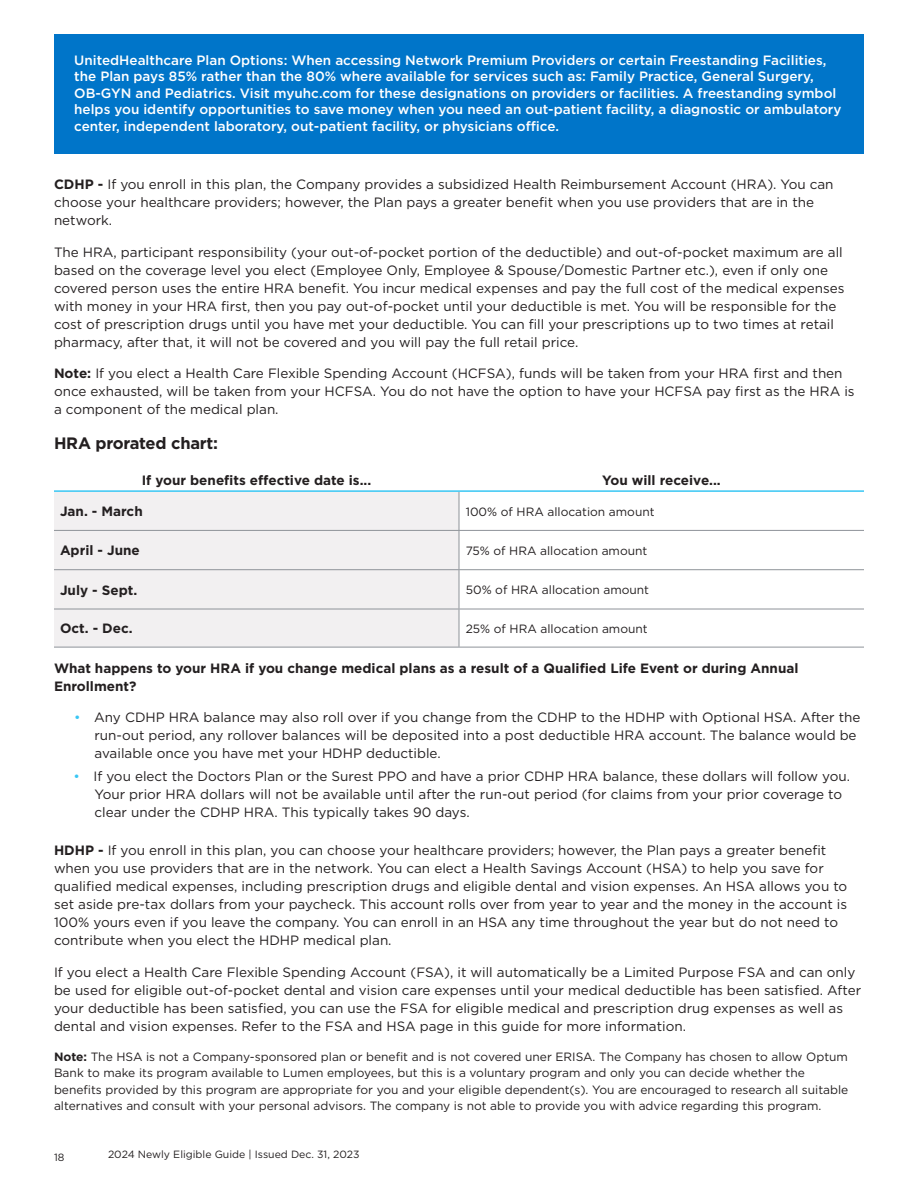
<style>
.page{position:relative;width:918px;height:1188px;background:#fff}
.page>*{position:absolute;margin:0;border:0;box-sizing:border-box;transform-origin:0 0}
.t1{font:700 16.5px "Gotham";letter-spacing:-.015em;color:#231f20}
.t2{font:13.5px/18px "Gotham";color:#231f20}
.t3{font:500 13.5px/16.5px "Gotham";color:#fff}
.t4{font:700 13.5px/18px "Gotham";color:#231f20}
.t5{font:12px/16.5px "Gotham";color:#231f20}
.t6{font:10.5px "Gotham";color:#231f20}
.s1{font-weight:700}
.s2{color:#38c6f4}
</style>
<div class="page">
<div style="left:54px;top:34px;width:810px;height:120px;background:#0075c9"></div>
<div style="left:54px;top:492px;width:405px;height:155px;background:#f2f0f1"></div>
<hr style="left:459px;top:492px;width:1px;height:38px;background:#8e9399">
<hr style="left:54px;top:530px;width:405px;height:1px;background:#8e9399">
<hr style="left:459px;top:530px;width:405px;height:1px;background:#8e9399">
<hr style="left:459px;top:531px;width:1px;height:38px;background:#8e9399">
<hr style="left:54px;top:569px;width:405px;height:1px;background:#8e9399">
<hr style="left:459px;top:569px;width:405px;height:1px;background:#8e9399">
<hr style="left:459px;top:570px;width:1px;height:39px;background:#8e9399">
<hr style="left:54px;top:609px;width:405px;height:1px;background:#8e9399">
<hr style="left:459px;top:609px;width:405px;height:1px;background:#8e9399">
<hr style="left:459px;top:609px;width:1px;height:38px;background:#8e9399">
<hr style="left:54px;top:647px;width:405px;height:1px;background:#8e9399">
<hr style="left:459px;top:647px;width:405px;height:1px;background:#8e9399">
<hr style="left:54px;top:490px;width:405px;height:2px;background:#38c6f4">
<hr style="left:459px;top:490px;width:405px;height:2px;background:#38c6f4">
<p class="t3" style="left:74px;top:52px;width:769px">UnitedHealthcare Plan Options: When accessing Network Premium Providers or certain Freestanding Facilities, the Plan pays 85% rather than the 80% where available for services such as: Family Practice, General Surgery, OB-GYN and Pediatrics. Visit myuhc.com for these designations on providers or facilities. A freestanding symbol helps you identify opportunities to save money when you need an out-patient facility, a diagnostic or ambulatory center, independent laboratory, out-patient facility, or physicians office.</p>
<p class="t2" style="left:54px;top:175px;width:781px"><span class="s1">CDHP -</span> If you enroll in this plan, the Company provides a subsidized Health Reimbursement Account (HRA). You can choose your healthcare providers; however, the Plan pays a greater benefit when you use providers that are in the network.</p>
<p class="t2" style="left:54px;top:243px;width:792px">The HRA, participant responsibility (your out-of-pocket portion of the deductible) and out-of-pocket maximum are all based on the coverage level you elect (Employee Only, Employee &amp; Spouse/Domestic Partner etc.), even if only one covered person uses the entire HRA benefit. You incur medical expenses and pay the full cost of the medical expenses with money in your HRA first, then you pay out-of-pocket until your deductible is met. You will be responsible for the cost of prescription drugs until you have met your deductible. You can fill your prescriptions up to two times at retail pharmacy, after that, it will not be covered and you will pay the full retail price.</p>
<p class="t2" style="left:54px;top:364px;width:802px"><span class="s1">Note:</span> If you elect a Health Care Flexible Spending Account (HCFSA), funds will be taken from your HRA first and then once exhausted, will be taken from your HCFSA. You do not have the option to have your HCFSA pay first as the HRA is a component of the medical plan.</p>
<p class="t1" style="left:54px;top:432px;width:166px">HRA prorated chart:</p>
<p class="t4" style="left:142px;top:471px;width:231px">If your benefits effective date is...</p>
<p class="t4" style="left:602px;top:471px;width:120px">You will receive...</p>
<p class="t4" style="left:60px;top:502px;width:84px">Jan. - March</p>
<p class="t5" style="left:466px;top:503px;width:190px">100% of HRA allocation amount</p>
<p class="t4" style="left:60px;top:542px;width:81px">April - June</p>
<p class="t5" style="left:466px;top:542px;width:183px">75% of HRA allocation amount</p>
<p class="t4" style="left:60px;top:581px;width:79px">July - Sept.</p>
<p class="t5" style="left:466px;top:581px;width:185px">50% of HRA allocation amount</p>
<p class="t4" style="left:60px;top:620px;width:74px">Oct. - Dec.</p>
<p class="t5" style="left:466px;top:620px;width:183px">25% of HRA allocation amount</p>
<p class="t4" style="left:54px;top:659px;width:746px">What happens to your HRA if you change medical plans as a result of a Qualified Life Event or during Annual<br>Enrollment?</p>
<p class="t2" style="left:94px;top:708px;width:768px;text-indent:-20px"><span class="s2">•</span> Any CDHP HRA balance may also roll over if you change from the CDHP to the HDHP with Optional HSA. After the run-out period, any rollover balances will be deposited into a post deductible HRA account. The balance would be available once you have met your HDHP deductible.</p>
<p class="t2" style="left:94px;top:767px;width:757px;text-indent:-21px"><span class="s2">•</span> If you elect the Doctors Plan or the Surest PPO and have a prior CDHP HRA balance, these dollars will follow you.<br>Your prior HRA dollars will not be available until after the run-out period (for claims from your prior coverage to clear under the CDHP HRA. This typically takes 90 days.</p>
<p class="t2" style="left:54px;top:841px;width:795px"><span class="s1">HDHP -</span> If you enroll in this plan, you can choose your healthcare providers; however, the Plan pays a greater benefit when you use providers that are in the network. You can elect a Health Savings Account (HSA) to help you save for qualified medical expenses, including prescription drugs and eligible dental and vision expenses. An HSA allows you to set aside pre-tax dollars from your paycheck. This account rolls over from year to year and the money in the account is 100% yours even if you leave the company. You can enroll in an HSA any time throughout the year but do not need to contribute when you elect the HDHP medical plan.</p>
<p class="t2" style="left:54px;top:962px;width:809px">If you elect a Health Care Flexible Spending Account (FSA), it will automatically be a Limited Purpose FSA and can only be used for eligible out-of-pocket dental and vision care expenses until your medical deductible has been satisfied. After your deductible has been satisfied, you can use the FSA for eligible medical and prescription drug expenses as well as dental and vision expenses. Refer to the FSA and HSA page in this guide for more information.</p>
<p class="t5" style="left:54px;top:1048px;width:796px"><span class="s1">Note:</span> The HSA is not a Company-sponsored plan or benefit and is not covered uner ERISA. The Company has chosen to allow Optum Bank to make its program available to Lumen employees, but this is a voluntary program and only you can decide whether the benefits provided by this program are appropriate for you and your eligible dependent(s). You are encouraged to research all suitable alternatives and consult with your personal advisors. The company is not able to provide you with advice regarding this program.</p>
<p class="t6" style="left:54px;top:1151px;width:12px">18</p>
<p class="t6" style="left:108px;top:1148px;width:253px">2024 Newly Eligible Guide | Issued Dec. 31, 2023</p>
</div>
